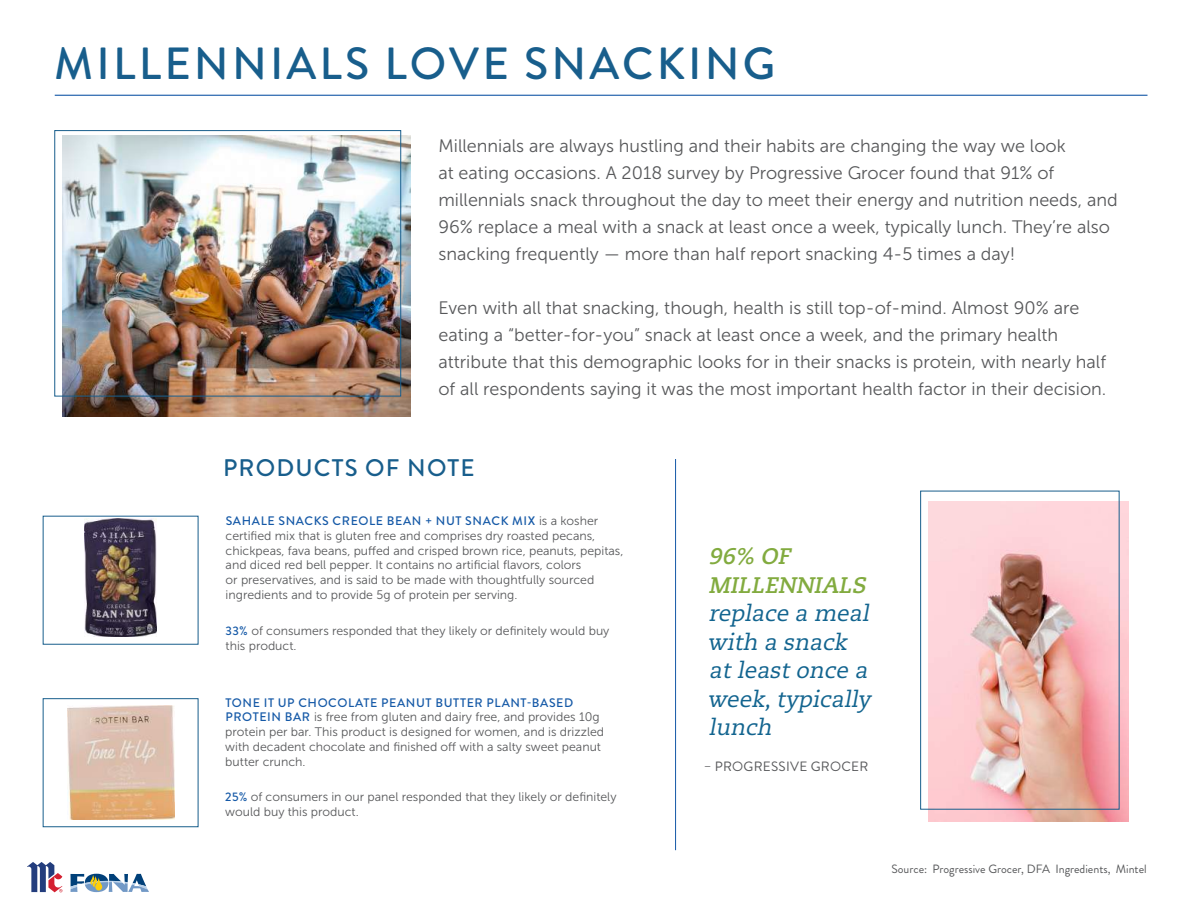
<style>
.page{position:relative;width:1188px;height:918px;background:#fff}
.page>*{position:absolute;margin:0;border:0;box-sizing:border-box;transform-origin:0 0}
.t1{font:500 45px "Brandon Grotesque";letter-spacing:.07em;color:#185e8c}
.t2{font:500 24px "Brandon Grotesque";letter-spacing:.05em;color:#185e8c}
.t3{font:italic 22.5px/28.5px "Caecilia LT Std";color:#12648f}
.t4{font:italic 700 22.5px/28.5px "Caecilia LT Std";color:#82ab3f}
.t5{font:18px/27px "Museo Sans 300";color:#57585a}
.t6{font:13.5px "Brandon Grotesque";letter-spacing:.02em;color:#57585a}
.t7{font:12.3px/14.9px "Museo Sans 300";color:#57585a}
.t8{font:500 12.3px "Brandon Grotesque";letter-spacing:.05em;color:#1559a7}
.t9{font:12px "Brandon Grotesque";color:#57585a}
.s1{font-family:"Museo Sans 300";font-weight:400;color:#57585a}
.s2{font-family:"Brandon Grotesque";font-weight:500;color:#1559a7}
</style>
<div class="page">
<hr style="left:55px;top:95px;width:1093px;height:1px;background:#1559a7">
<svg style="left:27px;top:862px;width:35px;height:31px"></svg>
<svg style="left:70px;top:874px;width:79px;height:18px"></svg>
<img style="left:63px;top:135px;width:347px;height:281px">
<div style="left:54px;top:130px;width:347px;height:266px;border:1px solid #185e8c"></div>
<img style="left:85px;top:519px;width:71px;height:118px">
<img style="left:67px;top:706px;width:107px;height:114px">
<div style="left:43px;top:698px;width:155px;height:129px;border:1px solid #185e8c"></div>
<hr style="left:675px;top:459px;width:1px;height:391px;background:#1559a7">
<img style="left:929px;top:501px;width:200px;height:320px">
<div style="left:920px;top:491px;width:200px;height:319px;border:1px solid #185e8c"></div>
<h1 class="t1" style="left:54px;top:32px;width:723px">MILLENNIALS LOVE SNACKING</h1>
<p class="t5" style="left:438px;top:132px;width:681px">Millennials are always hustling and their habits are changing the way we look<br>at eating occasions. A 2018 survey by Progressive Grocer found that 91% of millennials snack throughout the day to meet their energy and nutrition needs, and 96% replace a meal with a snack at least once a week, typically lunch. They’re also snacking frequently — more than half report snacking 4-5 times a day!</p>
<p class="t5" style="left:438px;top:294px;width:669px">Even with all that snacking, though, health is still top-of-mind. Almost 90% are eating a “better-for-you” snack at least once a week, and the primary health attribute that this demographic looks for in their snacks is protein, with nearly half of all respondents saying it was the most important health factor in their decision.</p>
<h2 class="t2" style="left:223px;top:451px;width:253px">PRODUCTS OF NOTE</h2>
<p class="t8" style="left:226px;top:512px;width:374px">SAHALE SNACKS CREOLE BEAN + NUT SNACK MIX <span class="s1">is a kosher</span></p>
<p class="t7" style="left:226px;top:528px;width:399px">certified mix that is gluten free and comprises dry roasted pecans, chickpeas, fava beans, puffed and crisped brown rice, peanuts, pepitas, and diced red bell pepper. It contains no artificial flavors, colors<br>or preservatives, and is said to be made with thoughtfully sourced ingredients and to provide 5g of protein per serving.</p>
<p class="t7" style="left:226px;top:623px;width:385px"><span class="s2">33%</span> of consumers responded that they likely or definitely would buy this product.</p>
<p class="t8" style="left:225px;top:694px;width:349px">TONE IT UP CHOCOLATE PEANUT BUTTER PLANT-BASED</p>
<p class="t7" style="left:225px;top:710px;width:380px"><span class="s2">PROTEIN BAR</span> is free from gluten and dairy free, and provides 10g protein per bar. This product is designed for women, and is drizzled with decadent chocolate and finished off with a salty sweet peanut butter crunch.</p>
<p class="t7" style="left:225px;top:790px;width:393px"><span class="s2">25%</span> of consumers in our panel responded that they likely or definitely would buy this product.</p>
<h3 class="t4" style="left:708px;top:542px;width:164px">96% OF<br>MILLENNIALS</h3>
<h3 class="t3" style="left:707px;top:599px;width:170px">replace a meal with a snack at least once a week,typically lunch</h3>
<p class="t6" style="left:704px;top:757px;width:166px">– PROGRESSIVE GROCER</p>
<p class="t9" style="left:891px;top:861px;width:257px">Source: Progressive Grocer, DFA Ingredients, Mintel</p>
</div>
